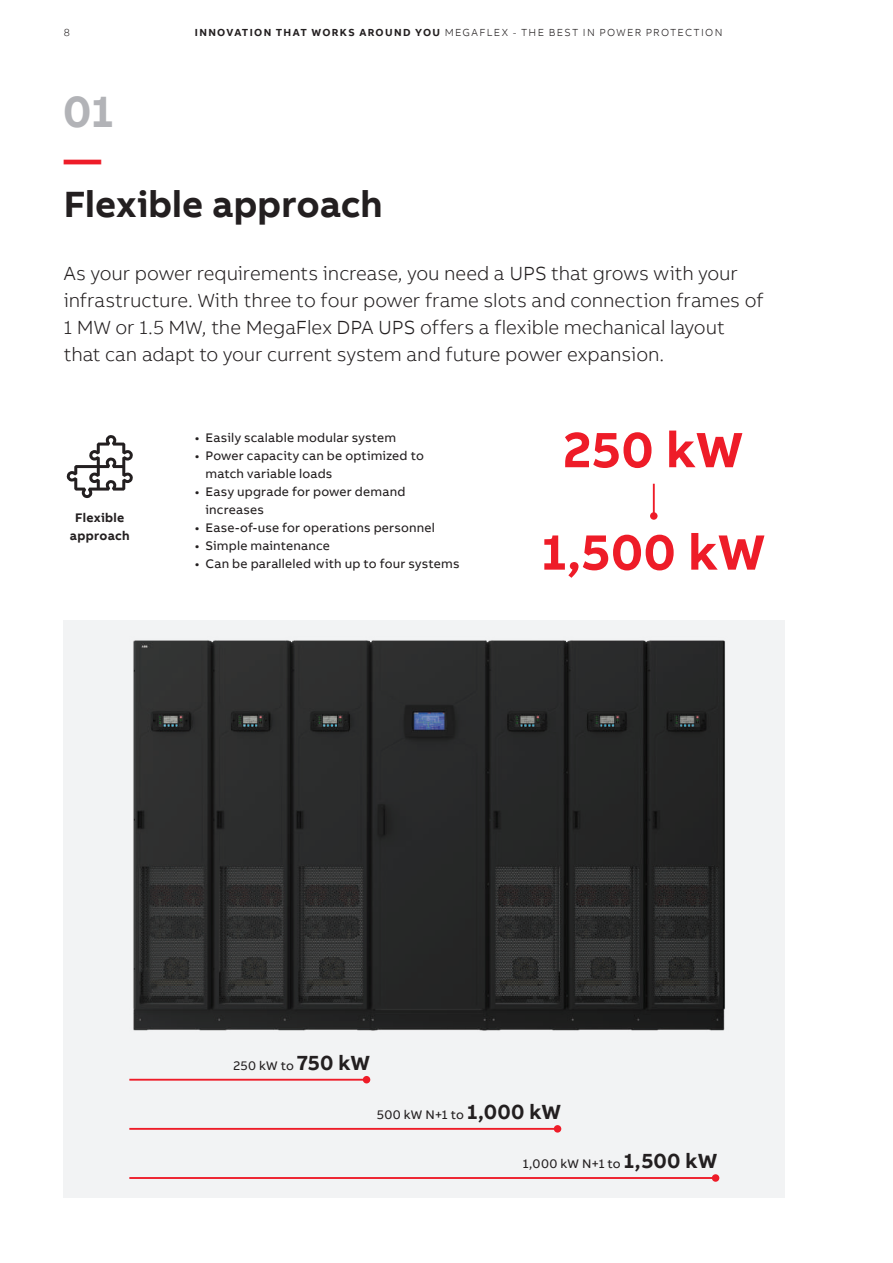
<style>
.page{position:relative;width:893px;height:1263px;background:#fff}
.page>*{position:absolute;margin:0;border:0;box-sizing:border-box;transform-origin:0 0}
.t1{font:700 51px/102.4px "AB Bvoice";color:#ee1c28;text-align:center}
.t2{font:700 45px "AB Bvoice";color:#b2b3b7}
.t3{font:700 37.5px "AB Bvoice";color:#231f20}
.t4{font:700 37.5px "AB Bvoice";color:#ee1c28}
.t5{font:300 19.5px/27px "AB Bvoice";letter-spacing:-.005em;color:#231f20}
.t6{font:12.75px/18px "AB Bvoice";letter-spacing:.015em;color:#231f20}
.t7{font:700 12.75px/18px "AB Bvoice";letter-spacing:.02em;color:#231f20;text-align:center}
.t8{font:300 10.5px "AB Bvoice";letter-spacing:.12em;color:#231f20}
.s1{font-weight:700}
.s2{font-weight:700;font-size:21px}
</style>
<div class="page">
<svg style="left:67px;top:435px;width:66px;height:63px"></svg>
<div style="left:64px;top:621px;width:721px;height:577px;background:#f2f3f4"></div>
<img style="left:133px;top:640px;width:592px;height:391px">
<hr style="left:129px;top:1079px;width:238px;height:2px;background:#ee1c28">
<div style="left:363px;top:1076px;width:7px;height:7px;background:#ee1c28;border-radius:50%"></div>
<hr style="left:129px;top:1128px;width:429px;height:2px;background:#ee1c28">
<div style="left:554px;top:1125px;width:7px;height:7px;background:#ee1c28;border-radius:50%"></div>
<hr style="left:129px;top:1177px;width:587px;height:2px;background:#ee1c28">
<div style="left:712px;top:1174px;width:7px;height:8px;background:#ee1c28;border-radius:50%"></div>
<hr style="left:653px;top:484px;width:2px;height:32px;background:#ee1c28">
<div style="left:650px;top:512px;width:7px;height:8px;background:#ee1c28;border-radius:50%"></div>
<p class="t8" style="left:64px;top:26px;width:8px">8</p>
<p class="t8" style="left:195px;top:26px;width:529px"><span class="s1">INNOVATION THAT WORKS AROUND YOU</span> MEGAFLEX - THE BEST IN POWER PROTECTION</p>
<h2 class="t2" style="left:64px;top:83px;width:54px">01</h2>
<h3 class="t4" style="left:64px;top:135px;width:39px">—</h3>
<h3 class="t3" style="left:64px;top:180px;width:321px">Flexible approach</h3>
<p class="t5" style="left:64px;top:260px;width:701px">As your power requirements increase, you need a UPS that grows with your infrastructure. With three to four power frame slots and connection frames of 1 MW or 1.5 MW, the MegaFlex DPA UPS offers a flexible mechanical layout that can adapt to your current system and future power expansion.</p>
<p class="t7" style="left:70px;top:509px;width:61px">Flexible approach</p>
<p class="t6" style="left:195px;top:429px;width:203px">• Easily scalable modular system</p>
<p class="t6" style="left:206px;top:447px;width:220px;text-indent:-11px">• Power capacity can be optimized to match variable loads</p>
<p class="t6" style="left:206px;top:483px;width:201px;text-indent:-11px">• Easy upgrade for power demand increases</p>
<p class="t6" style="left:195px;top:519px;width:242px">• Ease-of-use for operations personnel</p>
<p class="t6" style="left:195px;top:537px;width:136px">• Simple maintenance</p>
<p class="t6" style="left:195px;top:555px;width:266px">• Can be paralleled with up to four systems</p>
<h1 class="t1" style="left:541px;top:399px;width:226px">250 kW<br>1,500 kW</h1>
<p class="t6" style="left:233px;top:1056px;width:138px">250 kW to <span class="s2">750 kW</span></p>
<p class="t6" style="left:377px;top:1105px;width:186px">500 kW N+1 to <span class="s2">1,000 kW</span></p>
<p class="t6" style="left:523px;top:1155px;width:196px">1,000 kW N+1 to <span class="s2">1,500 kW</span></p>
</div>
